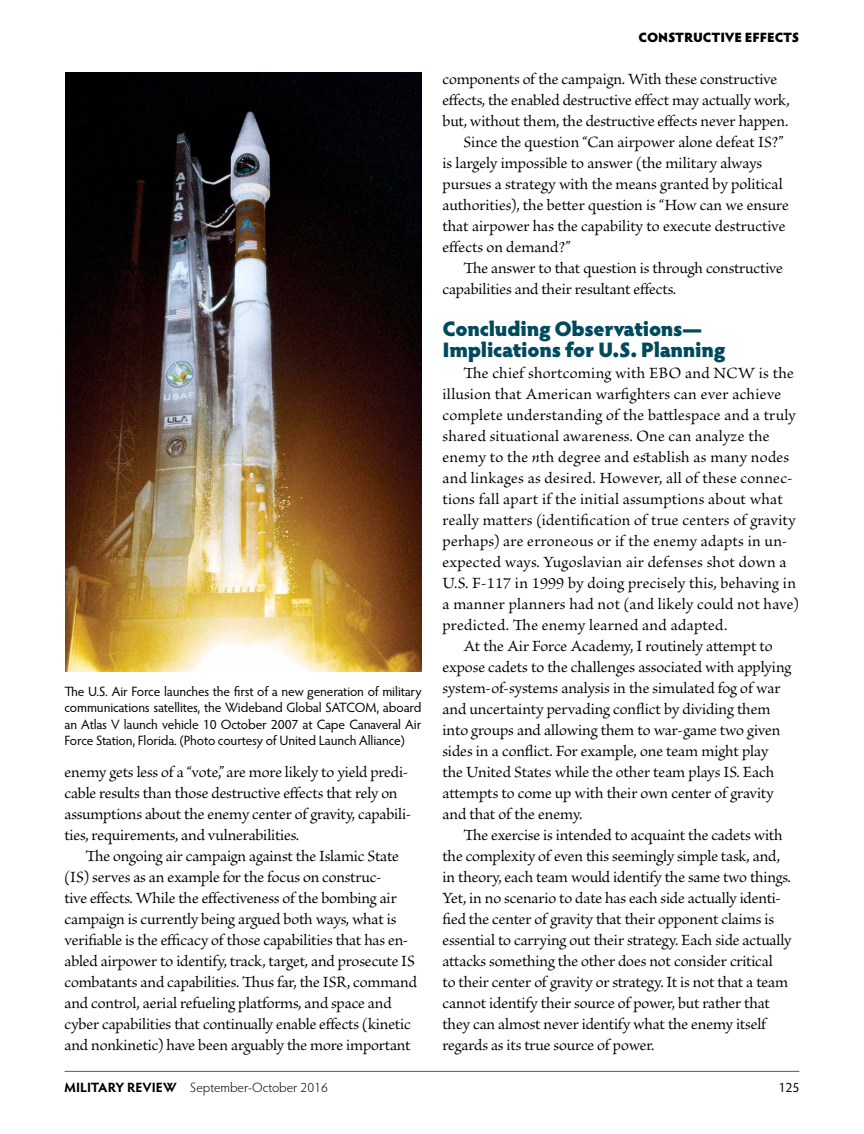
<style>
.page{position:relative;width:864px;height:1134px;background:#fff}
.page>*{position:absolute;margin:0;border:0;box-sizing:border-box;transform-origin:0 0}
.t1{font:900 21px/21px "Hypatia Sans Pro";letter-spacing:-.015em;color:#004a5d}
.t2{font:16.5px/21px "Brioso Pro";letter-spacing:-.005em;color:#000}
.t3{font:16.5px "Brioso Pro";letter-spacing:.015em;color:#000}
.t4{font:16.5px "Brioso Pro";letter-spacing:.02em;color:#000}
.t5{font:13.5px/16.5px "Hypatia Sans Pro";letter-spacing:-.01em;color:#000;text-align:justify}
.t6{font:300 13.5px "Hypatia Sans Pro";color:#000}
.t7{font:900 13.5px "Hypatia Sans Pro";letter-spacing:-.01em;color:#000}
.s1{font-style:italic}
.s2{font-weight:700}
</style>
<div class="page">
<hr style="left:65px;top:1071px;width:734px;height:1px;background:#58595b">
<img style="left:65px;top:73px;width:356px;height:599px">
<p class="t5" style="left:64px;top:683px;width:359px">The U.S. Air Force launches the first of a new generation of military communications satellites, the Wideband Global SATCOM, aboard an Atlas V launch vehicle 10 October 2007 at Cape Canaveral Air Force Station, Florida. (Photo courtesy of United Launch Alliance)</p>
<p class="t2" style="left:64px;top:762px;width:348px">enemy gets less of a “vote,” are more likely to yield predi&shy;cable results than those destructive effects that rely on assumptions about the enemy center of gravity, capabili&shy;ties, requirements, and vulnerabilities.</p>
<p class="t2" style="left:64px;top:846px;width:354px;text-indent:21px">The ongoing air campaign against the Islamic State (IS) serves as an example for the focus on construc-<br>tive effects. While the effectiveness of the bombing air campaign is currently being argued both ways, what is verifiable is the efficacy of those capabilities that has en&shy;abled airpower to identify, track, target, and prosecute IS combatants and capabilities. Thus far, the ISR, command and control, aerial refueling platforms, and space and cyber capabilities that continually enable effects (kinetic and nonkinetic) have been arguably the more important</p>
<p class="t7" style="left:638px;top:27px;width:163px">CONSTRUCTIVE EFFECTS</p>
<p class="t2" style="left:442px;top:69px;width:336px">components of the campaign. With these constructive</p>
<p class="t2" style="left:442px;top:90px;width:349px">effects, the enabled destructive effect may actually work,</p>
<p class="t2" style="left:442px;top:111px;width:347px">but, without them, the destructive effects never happen.</p>
<p class="t2" style="left:464px;top:132px;width:322px">Since the question “Can airpower alone defeat IS?”</p>
<p class="t2" style="left:442px;top:153px;width:321px">is largely impossible to answer (the military always</p>
<p class="t2" style="left:442px;top:174px;width:342px">pursues a strategy with the means granted by political</p>
<p class="t2" style="left:442px;top:195px;width:348px">authorities), the better question is “How can we ensure</p>
<p class="t2" style="left:442px;top:216px;width:344px">that airpower has the capability to execute destructive</p>
<p class="t2" style="left:442px;top:237px;width:130px">effects on demand?”</p>
<p class="t2" style="left:464px;top:258px;width:321px">The answer to that question is through constructive</p>
<p class="t2" style="left:442px;top:279px;width:235px">capabilities and their resultant effects.</p>
<p class="t1" style="left:442px;top:317px;width:285px">Concluding Observations—<br>Implications for U.S. Planning</p>
<p class="t2" style="left:464px;top:363px;width:332px">The chief shortcoming with EBO and NCW is the</p>
<p class="t3" style="left:442px;top:385px;width:340px">illusion that American warfighters can ever achieve</p>
<p class="t3" style="left:442px;top:406px;width:355px">complete understanding of the battlespace and a truly</p>
<p class="t2" style="left:442px;top:426px;width:329px">shared situational awareness. One can analyze the</p>
<p class="t3" style="left:442px;top:448px;width:348px">enemy to the <span class="s1">n</span>th degree and establish as many nodes</p>
<p class="t3" style="left:442px;top:469px;width:352px">and linkages as desired. However, all of these connec-</p>
<p class="t2" style="left:442px;top:489px;width:342px">tions fall apart if the initial assumptions about what</p>
<p class="t2" style="left:442px;top:510px;width:355px">really matters (identification of true centers of gravity</p>
<p class="t3" style="left:442px;top:532px;width:346px">perhaps) are erroneous or if the enemy adapts in un-</p>
<p class="t2" style="left:442px;top:552px;width:346px">expected ways. Yugoslavian air defenses shot down a</p>
<p class="t2" style="left:442px;top:573px;width:355px">U.S. F-117 in 1999 by doing precisely this, behaving in</p>
<p class="t3" style="left:442px;top:595px;width:358px">a manner planners had not (and likely could not have)</p>
<p class="t4" style="left:442px;top:616px;width:286px">predicted. The enemy learned and adapted.</p>
<p class="t2" style="left:464px;top:636px;width:311px">At the Air Force Academy, I routinely attempt to</p>
<p class="t2" style="left:442px;top:657px;width:350px">expose cadets to the challenges associated with applying</p>
<p class="t2" style="left:442px;top:678px;width:340px">system-of-systems analysis in the simulated fog of war</p>
<p class="t2" style="left:442px;top:699px;width:330px">and uncertainty pervading conflict by dividing them</p>
<p class="t2" style="left:442px;top:720px;width:339px">into groups and allowing them to war-game two given</p>
<p class="t2" style="left:442px;top:741px;width:327px">sides in a conflict. For example, one team might play</p>
<p class="t2" style="left:442px;top:762px;width:333px">the United States while the other team plays IS. Each</p>
<p class="t2" style="left:442px;top:783px;width:333px">attempts to come up with their own center of gravity</p>
<p class="t2" style="left:442px;top:804px;width:141px">and that of the enemy.</p>
<p class="t2" style="left:464px;top:825px;width:321px">The exercise is intended to acquaint the cadets with</p>
<p class="t2" style="left:442px;top:846px;width:339px">the complexity of even this seemingly simple task, and,</p>
<p class="t2" style="left:442px;top:867px;width:350px">in theory, each team would identify the same two things.</p>
<p class="t2" style="left:442px;top:888px;width:340px">Yet, in no scenario to date has each side actually identi-</p>
<p class="t2" style="left:442px;top:909px;width:333px">fied the center of gravity that their opponent claims is</p>
<p class="t2" style="left:442px;top:930px;width:351px">essential to carrying out their strategy. Each side actually</p>
<p class="t2" style="left:442px;top:951px;width:332px">attacks something the other does not consider critical</p>
<p class="t2" style="left:442px;top:972px;width:347px">to their center of gravity or strategy. It is not that a team</p>
<p class="t2" style="left:442px;top:993px;width:329px">cannot identify their source of power, but rather that</p>
<p class="t2" style="left:442px;top:1014px;width:325px">they can almost never identify what the enemy itself</p>
<p class="t2" style="left:442px;top:1035px;width:214px">regards as its true source of power.</p>
<p class="t6" style="left:64px;top:1079px;width:265px"><span class="s2">MILITARY REVIEW</span> September-October 2016</p>
<p class="t5" style="left:779px;top:1079px;width:22px">125</p>
</div>
